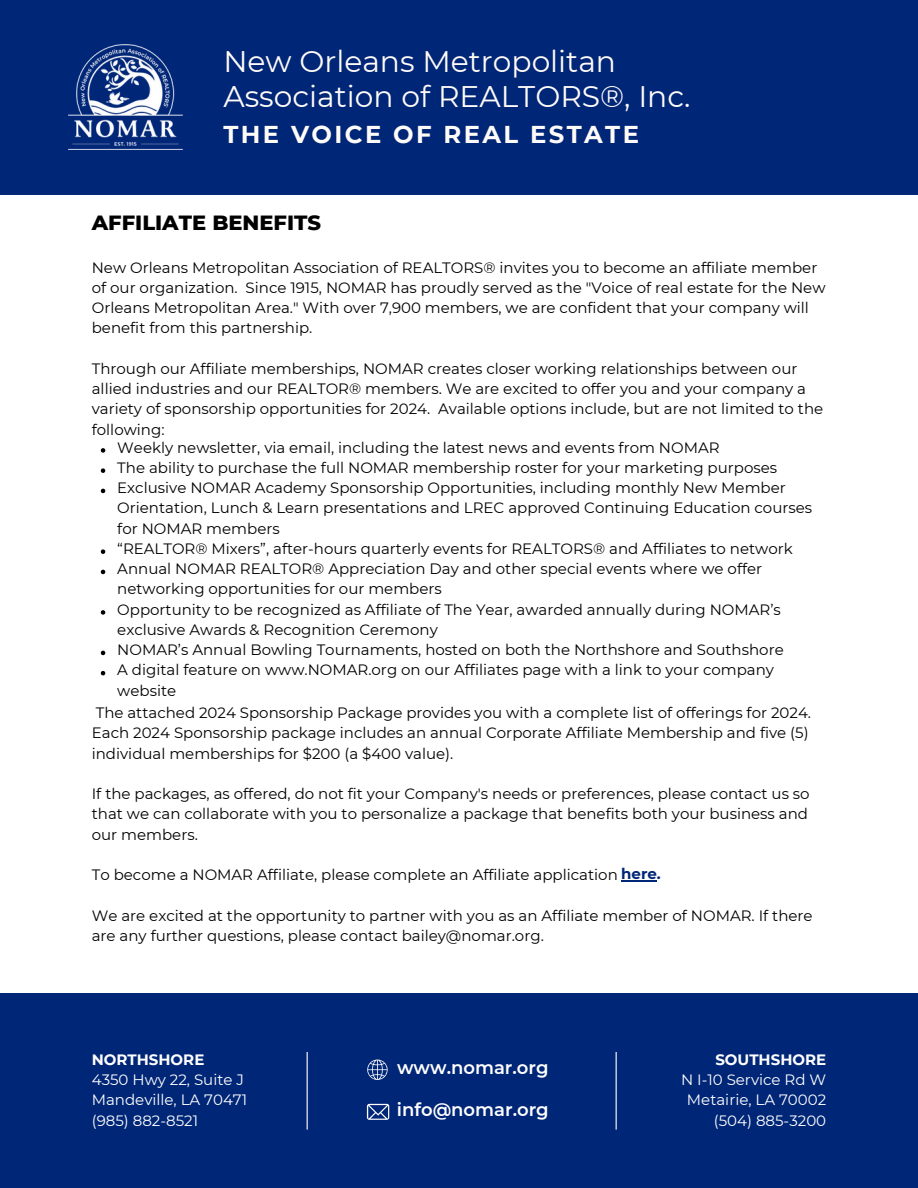
<style>
.page{position:relative;width:918px;height:1188px;background:#fff}
.page>*{position:absolute;margin:0;border:0;box-sizing:border-box;transform-origin:0 0}
.t1{font:29.7px/35.1px "Montserrat";color:#fffbf9}
.t2{font:700 24.3px "Montserrat";letter-spacing:.1em;color:#fffbf9}
.t3{font:800 21px "Montserrat";color:#000}
.t4{font:600 18px "Montserrat";color:#fff}
.t5{font:15px/20.2px "Montserrat";color:#000}
.t6{font:15px "Montserrat";color:#fff}
.t7{font:700 15px "Montserrat";color:#fff}
.s1{font-weight:700;color:#002677}
</style>
<div class="page">
<div style="left:0;top:0;width:918px;height:194px;background:#002677"></div>
<img style="left:68px;top:45px;width:114px;height:104px">
<div style="left:0;top:994px;width:918px;height:194px;background:#002677"></div>
<svg style="left:367px;top:1059px;width:21px;height:21px"></svg>
<svg style="left:367px;top:1104px;width:22px;height:16px"></svg>
<hr style="left:616px;top:1052px;width:1px;height:78px;background:#fff">
<hr style="left:307px;top:1052px;width:1px;height:78px;background:#fff">
<svg style="left:101px;top:448px;width:4px;height:5px"></svg>
<svg style="left:101px;top:468px;width:4px;height:5px"></svg>
<svg style="left:101px;top:489px;width:4px;height:4px"></svg>
<svg style="left:101px;top:549px;width:4px;height:5px"></svg>
<svg style="left:101px;top:570px;width:4px;height:4px"></svg>
<svg style="left:101px;top:610px;width:4px;height:5px"></svg>
<svg style="left:101px;top:651px;width:4px;height:4px"></svg>
<svg style="left:101px;top:671px;width:4px;height:4px"></svg>
<hr style="left:621px;top:880px;width:36px;height:1px;background:#002677">
<p class="t1" style="left:223px;top:44px;width:469px">New Orleans Metropolitan<br>Association of REALTORS®, Inc.</p>
<p class="t2" style="left:223px;top:119px;width:417px">THE VOICE OF REAL ESTATE</p>
<p class="t3" style="left:92px;top:210px;width:231px">AFFILIATE BENEFITS</p>
<p class="t5" style="left:92px;top:257px;width:735px">New Orleans Metropolitan Association of REALTORS® invites you to become an affiliate member of our organization. Since 1915, NOMAR has proudly served as the "Voice of real estate for the New Orleans Metropolitan Area." With over 7,900 members, we are confident that your company will benefit from this partnership.</p>
<p class="t5" style="left:92px;top:358px;width:733px">Through our Affiliate memberships, NOMAR creates closer working relationships between our allied industries and our REALTOR® members. We are excited to offer you and your company a variety of sponsorship opportunities for 2024. Available options include, but are not limited to the following:</p>
<p class="t5" style="left:117px;top:437px;width:696px">Weekly newsletter, via email, including the latest news and events from NOMAR<br>The ability to purchase the full NOMAR membership roster for your marketing purposes Exclusive NOMAR Academy Sponsorship Opportunities, including monthly New Member Orientation, Lunch &amp; Learn presentations and LREC approved Continuing Education courses for NOMAR members<br>“REALTOR® Mixers”, after-hours quarterly events for REALTORS® and Affiliates to network Annual NOMAR REALTOR® Appreciation Day and other special events where we offer networking opportunities for our members<br>Opportunity to be recognized as Affiliate of The Year, awarded annually during NOMAR’s exclusive Awards &amp; Recognition Ceremony<br>NOMAR’s Annual Bowling Tournaments, hosted on both the Northshore and Southshore<br>A digital feature on www.NOMAR.org on our Affiliates page with a link to your company website</p>
<p class="t5" style="left:92px;top:703px;width:721px">The attached 2024 Sponsorship Package provides you with a complete list of offerings for 2024.<br>Each 2024 Sponsorship package includes an annual Corporate Affiliate Membership and five (5) individual memberships for $200 (a $400 value).</p>
<p class="t5" style="left:92px;top:784px;width:719px;text-align:justify">If the packages, as offered, do not fit your Company's needs or preferences, please contact us so that we can collaborate with you to personalize a package that benefits both your business and our members.</p>
<p class="t5" style="left:92px;top:865px;width:571px">To become a NOMAR Affiliate, please complete an Affiliate application <span class="s1">here.</span></p>
<p class="t5" style="left:92px;top:905px;width:722px">We are excited at the opportunity to partner with you as an Affiliate member of NOMAR. If there are any further questions, please contact bailey@nomar.org.</p>
<p class="t7" style="left:92px;top:1050px;width:114px">NORTHSHORE</p>
<p class="t6" style="left:92px;top:1071px;width:154px">4350 Hwy 22, Suite J</p>
<p class="t6" style="left:92px;top:1091px;width:157px">Mandeville, LA 70471</p>
<p class="t6" style="left:92px;top:1111px;width:108px">(985) 882-8521</p>
<p class="t4" style="left:397px;top:1057px;width:153px">www.nomar.org</p>
<p class="t4" style="left:397px;top:1099px;width:153px">info@nomar.org</p>
<p class="t7" style="left:715px;top:1050px;width:112px">SOUTHSHORE</p>
<p class="t6" style="left:681px;top:1071px;width:147px">N I-10 Service Rd W</p>
<p class="t6" style="left:687px;top:1091px;width:141px">Metairie, LA 70002</p>
<p class="t6" style="left:714px;top:1111px;width:114px">(504) 885-3200</p>
</div>
